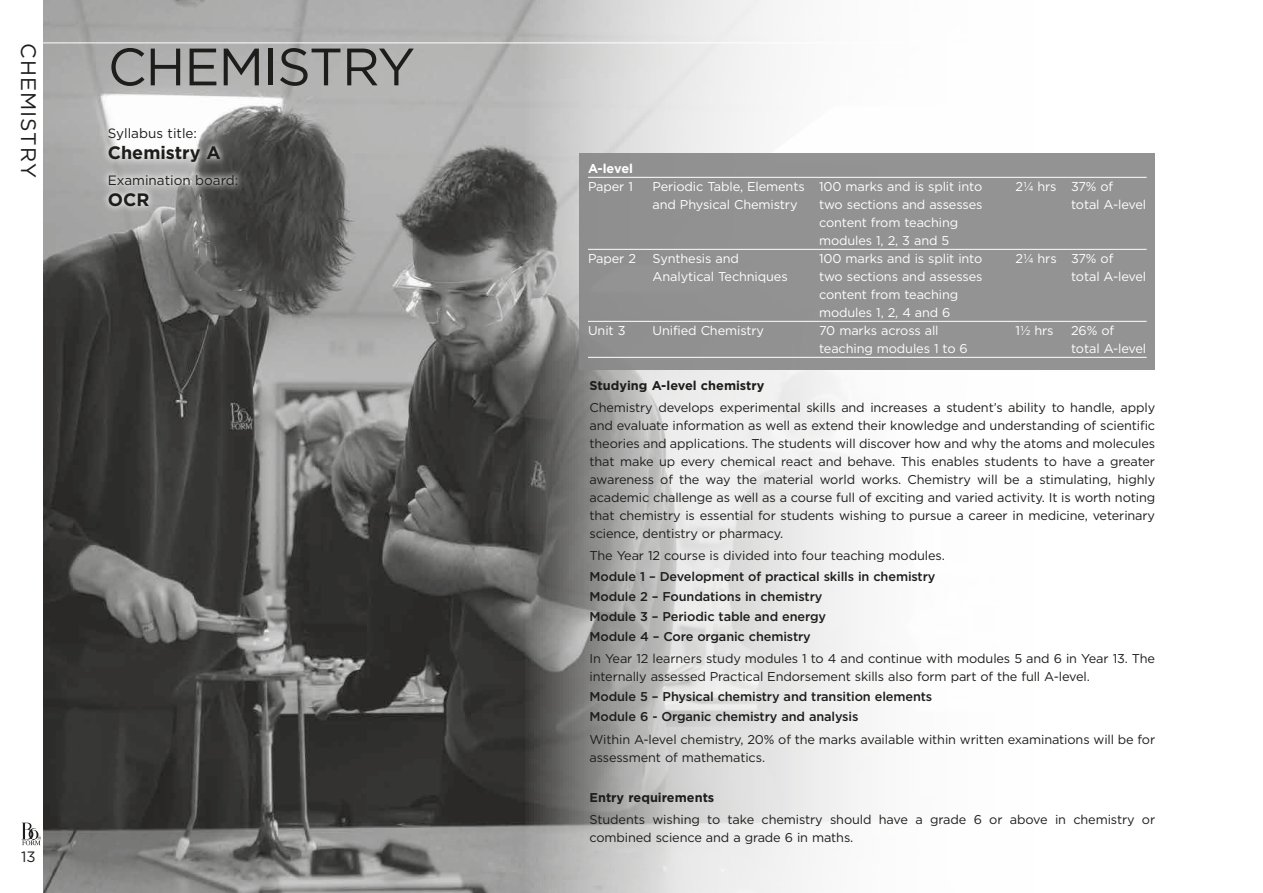
<style>
.page{position:relative;width:1263px;height:893px;background:#fff}
.page>*{position:absolute;margin:0;border:0;box-sizing:border-box;transform-origin:0 0}
.t1{font:52.5px "Gotham";letter-spacing:-.02em;color:#1d1d1b}
.t2{font:21px "Gotham";letter-spacing:.05em;color:#1d1d1b}
.t3{font:700 18px "Gotham";color:#1d1d1b}
.t4{font:15px "Gotham";color:#1d1d1b}
.t5{font:13.5px "Gotham";color:#1d1d1b}
.t6{font:12.75px/18px "Gotham";letter-spacing:-.01em;color:#1d1d1b}
.t7{font:12.75px/18px "Gotham";letter-spacing:-.01em;color:#fff}
.t8{font:500 12.75px/20.1px "Gotham";letter-spacing:-.01em;color:#1d1d1b}
.t9{font:700 12.75px "Gotham";color:#1d1d1b}
.t10{font:700 12.75px "Gotham";letter-spacing:-.01em;color:#fff}
</style>
<div class="page">
<img style="left:43px;top:0;width:482px;height:893px">
<svg style="left:525px;top:0;width:339px;height:893px"></svg>
<svg style="left:101px;top:121px;width:144px;height:92px"></svg>
<hr style="left:43px;top:43px;width:1114px;height:1px;background:#fff">
<svg style="left:21px;top:823px;width:20px;height:22px"></svg>
<div style="left:579px;top:153px;width:576px;height:217px;background:#929292"></div>
<hr style="left:588px;top:177px;width:559px;height:1px;background:#fff">
<hr style="left:588px;top:249px;width:559px;height:1px;background:#fff">
<hr style="left:588px;top:321px;width:559px;height:1px;background:#fff">
<hr style="left:588px;top:357px;width:559px;height:1px;background:#fff">
<h2 class="t2" style="left:42px;top:43px;width:136px;rotate:90deg">CHEMISTRY</h2>
<h1 class="t1" style="left:108px;top:33px;width:309px">CHEMISTRY</h1>
<p class="t5" style="left:108px;top:125px;width:91px">Syllabus title:</p>
<h3 class="t3" style="left:108px;top:141px;width:114px">Chemistry A</h3>
<p class="t5" style="left:108px;top:171px;width:132px">Examination board:</p>
<h3 class="t3" style="left:108px;top:187px;width:43px">OCR</h3>
<p class="t4" style="left:21px;top:847px;width:16px">13</p>
<p class="t10" style="left:588px;top:160px;width:47px">A-level</p>
<p class="t7" style="left:588px;top:177px;width:46px">Paper 1</p>
<p class="t7" style="left:652px;top:177px;width:331px">Periodic Table, Elements 100 marks and is split into</p>
<p class="t7" style="left:1015px;top:177px;width:99px">2¼ hrs 37% of</p>
<p class="t7" style="left:652px;top:195px;width:146px">and Physical Chemistry</p>
<p class="t7" style="left:819px;top:195px;width:165px">two sections and assesses</p>
<p class="t7" style="left:1071px;top:195px;width:77px">total A-level</p>
<p class="t7" style="left:819px;top:213px;width:141px">content from teaching modules 1, 2, 3 and 5</p>
<p class="t7" style="left:588px;top:249px;width:50px">Paper 2</p>
<p class="t7" style="left:652px;top:249px;width:88px">Synthesis and</p>
<p class="t7" style="left:819px;top:249px;width:165px">100 marks and is split into</p>
<p class="t7" style="left:1015px;top:249px;width:99px">2¼ hrs 37% of</p>
<p class="t7" style="left:652px;top:267px;width:137px">Analytical Techniques</p>
<p class="t7" style="left:819px;top:267px;width:165px">two sections and assesses</p>
<p class="t7" style="left:1071px;top:267px;width:77px">total A-level</p>
<p class="t7" style="left:819px;top:285px;width:141px">content from teaching modules 1, 2, 4 and 6</p>
<p class="t7" style="left:588px;top:321px;width:39px">Unit 3</p>
<p class="t7" style="left:652px;top:321px;width:113px">Unified Chemistry</p>
<p class="t7" style="left:819px;top:321px;width:121px">70 marks across all</p>
<p class="t7" style="left:1015px;top:321px;width:40px">1½ hrs</p>
<p class="t7" style="left:1071px;top:321px;width:45px">26% of</p>
<p class="t7" style="left:819px;top:339px;width:150px">teaching modules 1 to 6</p>
<p class="t7" style="left:1071px;top:339px;width:77px">total A-level</p>
<p class="t9" style="left:589px;top:377px;width:176px">Studying A-level chemistry</p>
<p class="t6" style="left:589px;top:398px;width:567px;text-align:justify">Chemistry develops experimental skills and increases a student’s ability to handle, apply and evaluate information as well as extend their knowledge and understanding of scientific theories and applications. The students will discover how and why the atoms and molecules that make up every chemical react and behave. This enables students to have a greater awareness of the way the material world works. Chemistry will be a stimulating, highly academic challenge as well as a course full of exciting and varied activity. It is worth noting that chemistry is essential for students wishing to pursue a career in medicine, veterinary science, dentistry or pharmacy.</p>
<p class="t6" style="left:589px;top:547px;width:357px">The Year 12 course is divided into four teaching modules.</p>
<p class="t8" style="left:589px;top:566px;width:347px">Module 1 – Development of practical skills in chemistry Module 2 – Foundations in chemistry<br>Module 3 – Periodic table and energy<br>Module 4 – Core organic chemistry</p>
<p class="t6" style="left:589px;top:649px;width:567px">In Year 12 learners study modules 1 to 4 and continue with modules 5 and 6 in Year 13. The internally assessed Practical Endorsement skills also form part of the full A-level.</p>
<p class="t8" style="left:589px;top:686px;width:344px">Module 5 – Physical chemistry and transition elements<br>Module 6 - Organic chemistry and analysis</p>
<p class="t6" style="left:589px;top:730px;width:567px">Within A-level chemistry, 20% of the marks available within written examinations will be for assessment of mathematics.</p>
<p class="t9" style="left:589px;top:789px;width:126px">Entry requirements</p>
<p class="t6" style="left:589px;top:810px;width:567px">Students wishing to take chemistry should have a grade 6 or above in chemistry or combined science and a grade 6 in maths.</p>
</div>
